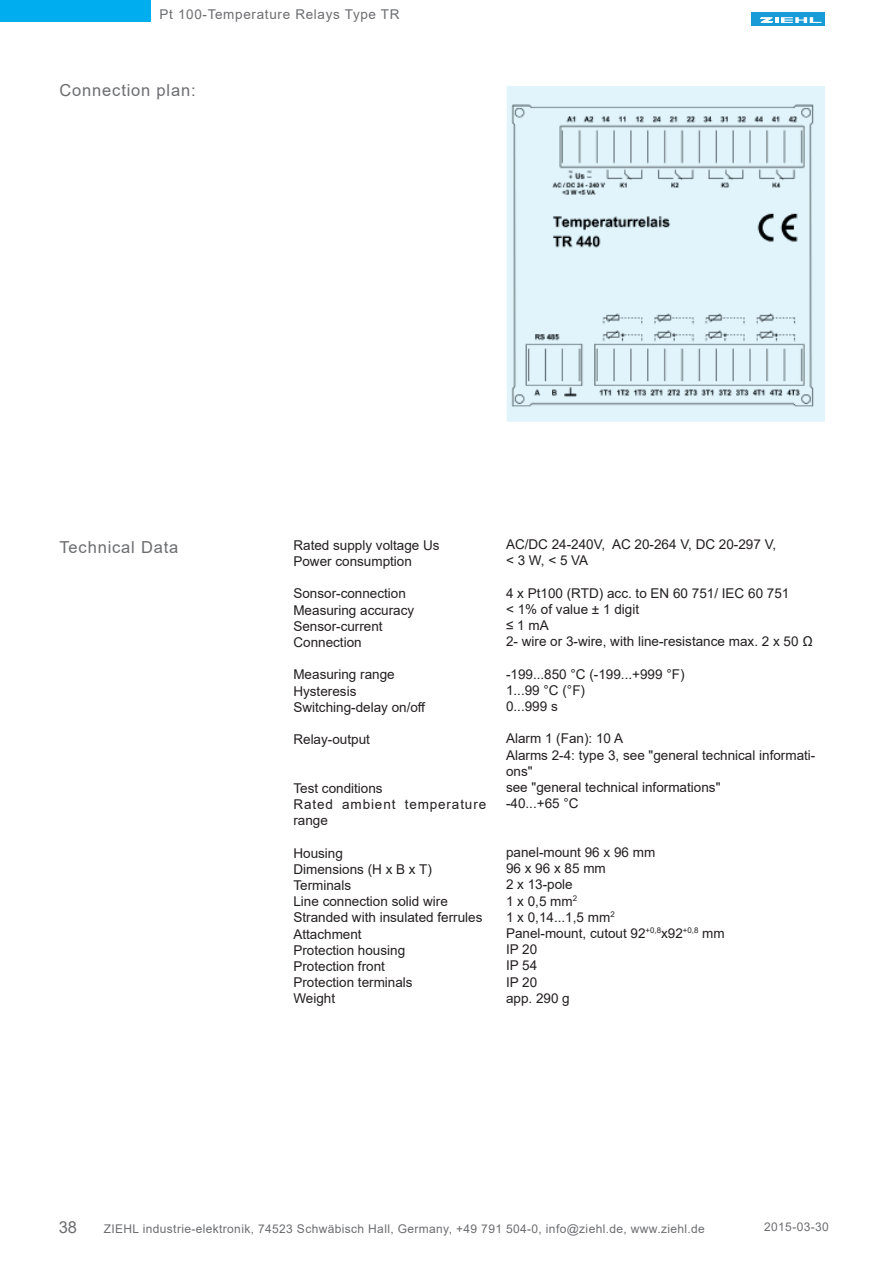
<style>
.page{position:relative;width:893px;height:1263px;background:#fff}
.page>*{position:absolute;margin:0;border:0;box-sizing:border-box;transform-origin:0 0}
.t1{font:16.5px "Arial";letter-spacing:.05em;color:#6c6d70}
.t2{font:13.5px/16.2px "Arial";color:#231f20}
.t3{font:13.5px/16.2px "Arial";letter-spacing:.065em;color:#231f20}
.t4{font:13.5px "Arial";letter-spacing:.05em;color:#6c6d70}
.t5{font:12px "Arial";letter-spacing:.03em;color:#6c6d70}
</style>
<div class="page">
<div style="left:751px;top:12px;width:73px;height:14px;background:#199bd8"></div>
<svg style="left:761px;top:17px;width:60px;height:6px"></svg>
<div style="left:507px;top:86px;width:318px;height:336px;background:#e1f4fc"></div>
<img style="left:511px;top:104px;width:303px;height:303px">
<div style="left:0;top:0;width:150px;height:22px;background:#00aeef"></div>
<p class="t4" style="left:159px;top:5px;width:242px">Pt 100-Temperature Relays Type TR</p>
<p class="t1" style="left:60px;top:79px;width:138px">Connection plan:</p>
<p class="t1" style="left:60px;top:536px;width:120px">Technical Data</p>
<p class="t2" style="left:293px;top:537px;width:148px">Rated supply voltage Us<br>Power consumption</p>
<p class="t2" style="left:293px;top:585px;width:122px">Sonsor-connection<br>Measuring accuracy<br>Sensor-current<br>Connection</p>
<p class="t2" style="left:293px;top:666px;width:134px">Measuring range<br>Hysteresis<br>Switching-delay on/off</p>
<p class="t2" style="left:293px;top:731px;width:78px">Relay-output</p>
<p class="t3" style="left:293px;top:780px;width:194px">Test conditions<br>Rated ambient temperature range</p>
<p class="t2" style="left:293px;top:845px;width:191px">Housing<br>Dimensions (H x B x T)<br>Terminals<br>Line connection solid wire<br>Stranded with insulated ferrules<br>Attachment<br>Protection housing<br>Protection front<br>Protection terminals<br>Weight</p>
<p class="t2" style="left:506px;top:536px;width:272px">AC/DC 24-240V, AC 20-264 V, DC 20-297 V, &lt; 3 W, &lt; 5 VA</p>
<p class="t2" style="left:506px;top:585px;width:308px">4 x Pt100 (RTD) acc. to EN 60 751/ IEC 60 751<br>&lt; 1% of value ± 1 digit<br>≤ 1 mA<br>2- wire or 3-wire, with line-resistance max. 2 x 50 Ω</p>
<p class="t2" style="left:506px;top:666px;width:180px">-199...850 °C (-199...+999 °F)<br>1...99 °C (°F)<br>0...999 s</p>
<p class="t2" style="left:506px;top:730px;width:311px">Alarm 1 (Fan): 10 A<br>Alarms 2-4: type 3, see "general technical informati&shy;ons"<br>see "general technical informations"<br>-40...+65 °C</p>
<p class="t2" style="left:506px;top:844px;width:220px">panel-mount 96 x 96 mm<br>96 x 96 x 85 mm<br>2 x 13-pole<br>1 x 0,5 mm<sup>2<br></sup>1 x 0,14...1,5 mm<sup>2<br></sup>Panel-mount, cutout 92<sup>+0,8</sup>x92<sup>+0,8</sup> mm<br>IP 20<br>IP 54<br>IP 20<br>app. 290 g</p>
<p class="t1" style="left:59px;top:1216px;width:20px">38</p>
<p class="t5" style="left:104px;top:1220px;width:603px">ZIEHL industrie-elektronik, 74523 Schwäbisch Hall, Germany, +49 791 504-0, info@ziehl.de, www.ziehl.de</p>
<p class="t5" style="left:764px;top:1219px;width:66px">2015-03-30</p>
</div>
